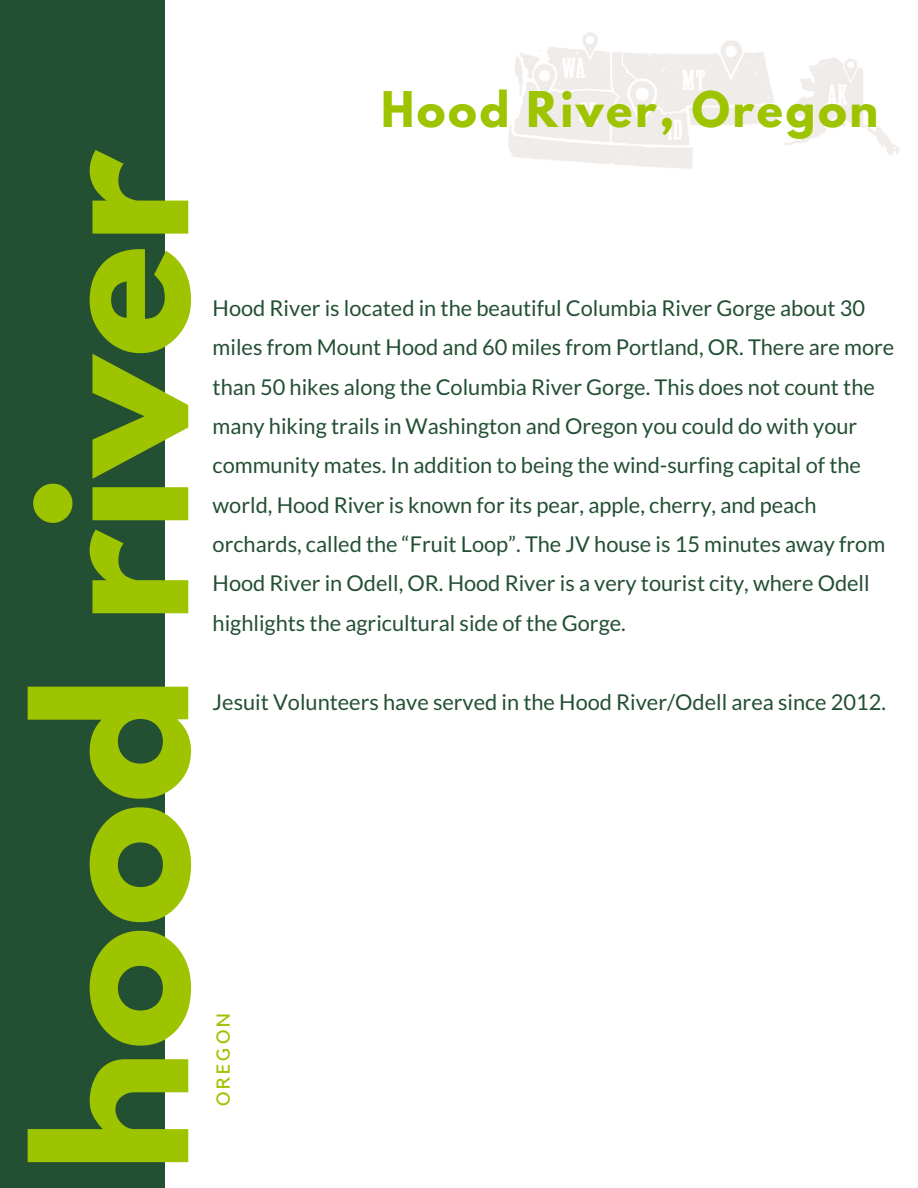
<style>
.page{position:relative;width:918px;height:1188px;background:#234f33}
.page>*{position:absolute;margin:0;border:0;box-sizing:border-box;transform-origin:0 0}
.t1{font:700 186.75px "League Spartan";color:#9ec400}
.t2{font:700 43.65px "League Spartan";letter-spacing:.06em;color:#9ec400}
.t3{font:21.75px/39.3px "Lato";color:#234f33}
.t4{font:18.75px "Kollektif";letter-spacing:.16em;color:#9ec400}
</style>
<div class="page">
<div style="left:165px;top:0;width:753px;height:1188px;background:#fff"></div>
<img style="left:508px;top:32px;width:391px;height:137px">
<h1 class="t1" style="left:20px;top:1173px;width:1025px;rotate:-90deg">hood river</h1>
<h2 class="t2" style="left:381px;top:88px;width:499px">Hood River, Oregon</h2>
<p class="t3" style="left:213px;top:288px;width:683px">Hood River is located in the beautiful Columbia River Gorge about 30 miles from Mount Hood and 60 miles from Portland, OR. There are more than 50 hikes along the Columbia River Gorge. This does not count the many hiking trails in Washington and Oregon you could do with your community mates. In addition to being the wind-surfing capital of the world, Hood River is known for its pear, apple, cherry, and peach orchards, called the “Fruit Loop”. The JV house is 15 minutes away from Hood River in Odell, OR. Hood River is a very tourist city, where Odell highlights the agricultural side of the Gorge.</p>
<p class="t3" style="left:213px;top:682px;width:675px">Jesuit Volunteers have served in the Hood River/Odell area since 2012.</p>
<p class="t4" style="left:215px;top:1106px;width:94px;rotate:-90deg">OREGON</p>
</div>
